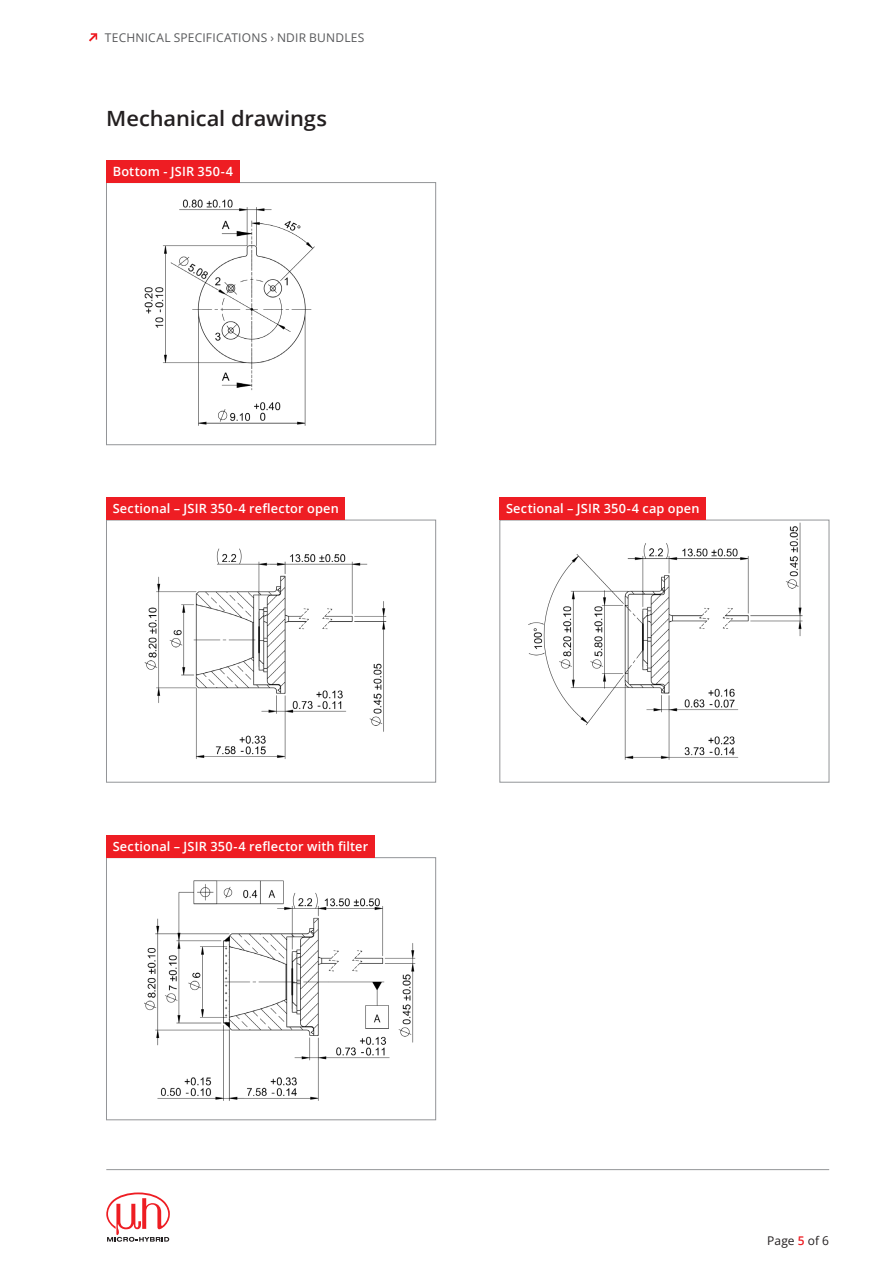
<style>
.page{position:relative;width:893px;height:1263px;background:#fff}
.page>*{position:absolute;margin:0;border:0;box-sizing:border-box;transform-origin:0 0}
.H2_Schwarz{font:600 21px "Open Sans";letter-spacing:-.005em;color:#231f20;scale:1.04 1}
.Aufzählungen{font:600 12.75px "Open Sans";letter-spacing:.015em;color:#fff}
.t1{font:12px "Open Sans";letter-spacing:.015em;color:#57585a}
.Fließtext_8_5_pt{font:12px "Open Sans";letter-spacing:.01em;color:#231f20}
.s1{font-weight:600;color:#ee1d23}
</style>
<div class="page">
<svg style="left:106px;top:1192px;width:64px;height:50px"></svg>
<hr style="left:106px;top:1169px;width:723px;height:1px;background:#939598">
<svg style="left:89px;top:33px;width:8px;height:9px"></svg>
<img style="left:144px;top:199px;width:171px;height:227px">
<div style="left:106px;top:182px;width:330px;height:263px;border:1px solid #939598"></div>
<div style="left:106px;top:160px;width:133px;height:22px;background:#ee1d23"></div>
<img style="left:144px;top:548px;width:243px;height:211px">
<div style="left:106px;top:520px;width:330px;height:262px;border:1px solid #939598"></div>
<img style="left:528px;top:522px;width:275px;height:238px">
<div style="left:500px;top:520px;width:329px;height:262px;border:1px solid #939598"></div>
<div style="left:106px;top:497px;width:239px;height:23px;background:#ee1d23"></div>
<div style="left:500px;top:497px;width:206px;height:23px;background:#ee1d23"></div>
<img style="left:145px;top:880px;width:271px;height:221px">
<div style="left:106px;top:857px;width:330px;height:263px;border:1px solid #939598"></div>
<div style="left:106px;top:835px;width:269px;height:22px;background:#ee1d23"></div>
<p class="t1" style="left:105px;top:29px;width:261px">TECHNICAL SPECIFICATIONS › NDIR BUNDLES</p>
<p class="H2_Schwarz" style="left:106px;top:104px;width:214px">Mechanical drawings</p>
<p class="Aufzählungen" style="left:113px;top:163px;width:122px">Bottom - JSIR 350-4</p>
<p class="Aufzählungen" style="left:113px;top:500px;width:228px">Sectional – JSIR 350-4 reflector open</p>
<p class="Aufzählungen" style="left:506px;top:500px;width:195px">Sectional – JSIR 350-4 cap open</p>
<p class="Aufzählungen" style="left:113px;top:838px;width:257px">Sectional – JSIR 350-4 reflector with filter</p>
<p class="Fließtext_8_5_pt" style="left:767px;top:1232px;width:63px">Page <span class="s1">5</span> of 6</p>
</div>
